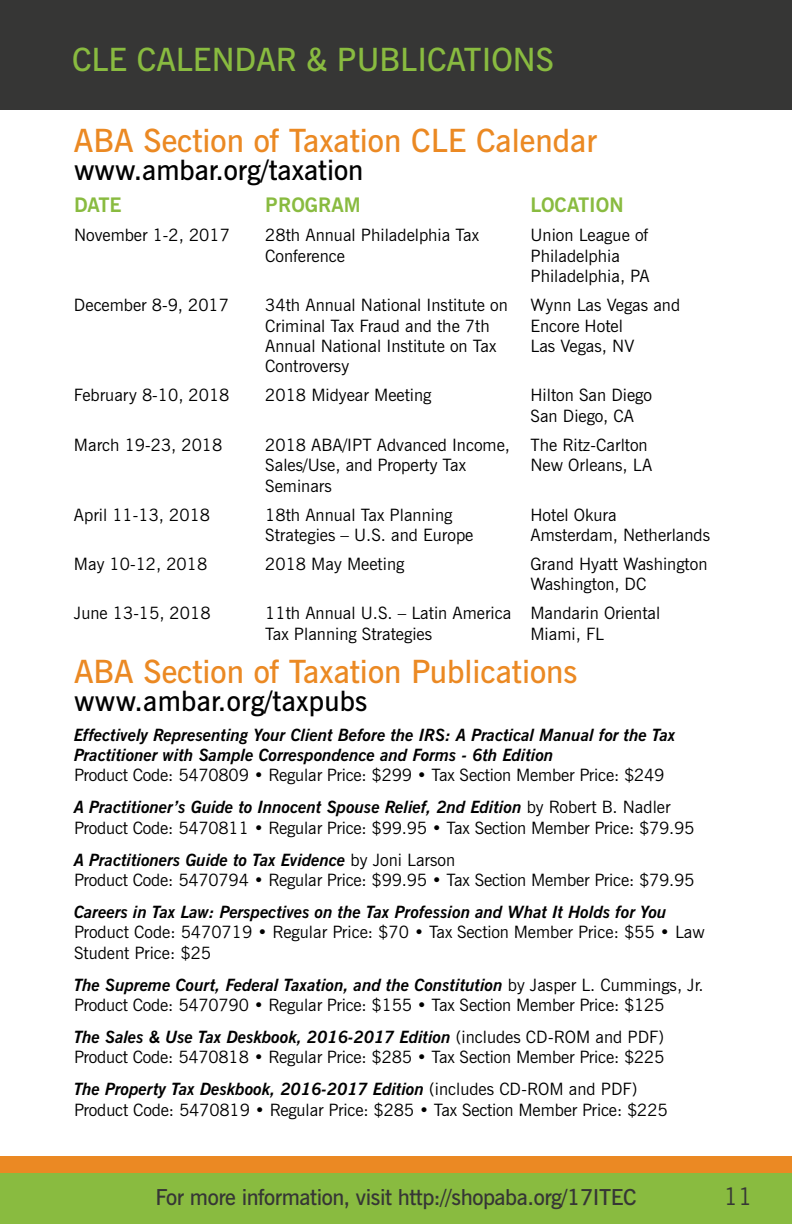
<style>
.page{position:relative;width:792px;height:1224px;background:#fff}
.page>*{position:absolute;margin:0;border:0;box-sizing:border-box;transform-origin:0 0}
.t1{font:600 32px "News Gothic BT";color:#eb8923}
.t2{font:600 32px "News Gothic BT";color:#89bb40}
.t3{font:600 28px "News Gothic BT";color:#000}
.t4{font:24px "News Gothic BT";color:#363635}
.t5{font:600 22px "News Gothic BT";letter-spacing:-.02em;color:#363635}
.t6{font:700 20px "News Gothic BT";color:#89bb40}
.t7{font:17px/20.4px "News Gothic BT";color:#000}
.t8{font:italic 700 17px/20.4px "News Gothic BT";color:#000}
.s1{font-weight:700;font-style:italic}
</style>
<div class="page">
<div style="left:0;top:0;width:792px;height:110px;background:#363635"></div>
<div style="left:0;top:1173px;width:792px;height:51px;background:#89bb40"></div>
<div style="left:0;top:1156px;width:792px;height:17px;background:#eb8923"></div>
<h1 class="t2" style="left:72px;top:40px;width:484px">CLE CALENDAR &amp; PUBLICATIONS</h1>
<h1 class="t1" style="left:74px;top:122px;width:525px">ABA Section of Taxation CLE Calendar</h1>
<h2 class="t3" style="left:74px;top:153px;width:291px">www.ambar.org/taxation</h2>
<p class="t6" style="left:74px;top:193px;width:49px">DATE</p>
<p class="t6" style="left:265px;top:193px;width:97px">PROGRAM</p>
<p class="t6" style="left:531px;top:193px;width:95px">LOCATION</p>
<p class="t7" style="left:74px;top:225px;width:157px">November 1-2, 2017</p>
<p class="t7" style="left:265px;top:225px;width:215px">28th Annual Philadelphia Tax<br>Conference</p>
<p class="t7" style="left:531px;top:225px;width:121px">Union League of<br>Philadelphia<br>Philadelphia, PA</p>
<p class="t7" style="left:74px;top:295px;width:157px">December 8-9, 2017</p>
<p class="t7" style="left:265px;top:295px;width:244px">34th Annual National Institute on<br>Criminal Tax Fraud and the 7th<br>Annual National Institute on Tax<br>Controversy</p>
<p class="t7" style="left:531px;top:295px;width:151px">Wynn Las Vegas and<br>Encore Hotel<br>Las Vegas, NV</p>
<p class="t7" style="left:74px;top:385px;width:157px">February 8-10, 2018</p>
<p class="t7" style="left:265px;top:385px;width:168px">2018 Midyear Meeting</p>
<p class="t7" style="left:530px;top:385px;width:123px">Hilton San Diego<br>San Diego, CA</p>
<p class="t7" style="left:74px;top:434px;width:150px">March 19-23, 2018</p>
<p class="t7" style="left:265px;top:434px;width:246px">2018 ABA/IPT Advanced Income,<br>Sales/Use, and Property Tax<br>Seminars</p>
<p class="t7" style="left:530px;top:434px;width:123px">The Ritz-Carlton<br>New Orleans, LA</p>
<p class="t7" style="left:74px;top:504px;width:138px">April 11-13, 2018</p>
<p class="t7" style="left:265px;top:504px;width:210px">18th Annual Tax Planning<br>Strategies – U.S. and Europe</p>
<p class="t7" style="left:530px;top:504px;width:181px">Hotel Okura<br>Amsterdam, Netherlands</p>
<p class="t7" style="left:74px;top:554px;width:135px">May 10-12, 2018</p>
<p class="t7" style="left:265px;top:554px;width:141px">2018 May Meeting</p>
<p class="t7" style="left:530px;top:554px;width:179px">Grand Hyatt Washington<br>Washington, DC</p>
<p class="t7" style="left:74px;top:603px;width:138px">June 13-15, 2018</p>
<p class="t7" style="left:265px;top:603px;width:248px">11th Annual U.S. – Latin America<br>Tax Planning Strategies</p>
<p class="t7" style="left:530px;top:603px;width:131px">Mandarin Oriental<br>Miami, FL</p>
<h1 class="t1" style="left:74px;top:652px;width:505px">ABA Section of Taxation Publications</h1>
<h2 class="t3" style="left:74px;top:684px;width:295px">www.ambar.org/taxpubs</h2>
<p class="t8" style="left:74px;top:724px;width:603px">Effectively Representing Your Client Before the IRS: A Practical Manual for the Tax<br>Practitioner with Sample Correspondence and Forms - 6th Edition</p>
<p class="t7" style="left:74px;top:759px;width:598px;line-height:32px">Product Code: 5470809 • Regular Price: $299 • Tax Section Member Price: $249<br><span class="s1">A Practitioner’s Guide to Innocent Spouse Relief, 2nd Edition</span> by Robert B. Nadler</p>
<p class="t7" style="left:74px;top:812px;width:622px;line-height:32px">Product Code: 5470811 • Regular Price: $99.95 • Tax Section Member Price: $79.95<br><span class="s1">A Practitioners Guide to Tax Evidence</span> by Joni Larson</p>
<p class="t7" style="left:74px;top:870px;width:622px">Product Code: 5470794 • Regular Price: $99.95 • Tax Section Member Price: $79.95</p>
<p class="t8" style="left:74px;top:902px;width:594px">Careers in Tax Law: Perspectives on the Tax Profession and What It Holds for You</p>
<p class="t7" style="left:74px;top:922px;width:632px">Product Code: 5470719 • Regular Price: $70 • Tax Section Member Price: $55 • Law<br>Student Price: $25</p>
<p class="t7" style="left:74px;top:974px;width:631px"><span class="s1">The Supreme Court, Federal Taxation, and the Constitution</span> by Jasper L. Cummings, Jr.<br>Product Code: 5470790 • Regular Price: $155 • Tax Section Member Price: $125</p>
<p class="t7" style="left:74px;top:1027px;width:592px"><span class="s1">The Sales &amp; Use Tax Deskbook, 2016-2017 Edition</span> (includes CD-ROM and PDF)<br>Product Code: 5470818 • Regular Price: $285 • Tax Section Member Price: $225</p>
<p class="t7" style="left:74px;top:1079px;width:595px"><span class="s1">The Property Tax Deskbook, 2016-2017 Edition</span> (includes CD-ROM and PDF)<br>Product Code: 5470819 • Regular Price: $285 • Tax Section Member Price: $225</p>
<p class="t5" style="left:155px;top:1184px;width:483px">For more information, visit http://shopaba.org/17ITEC</p>
<h3 class="t4" style="left:724px;top:1182px;width:30px">11</h3>
</div>
